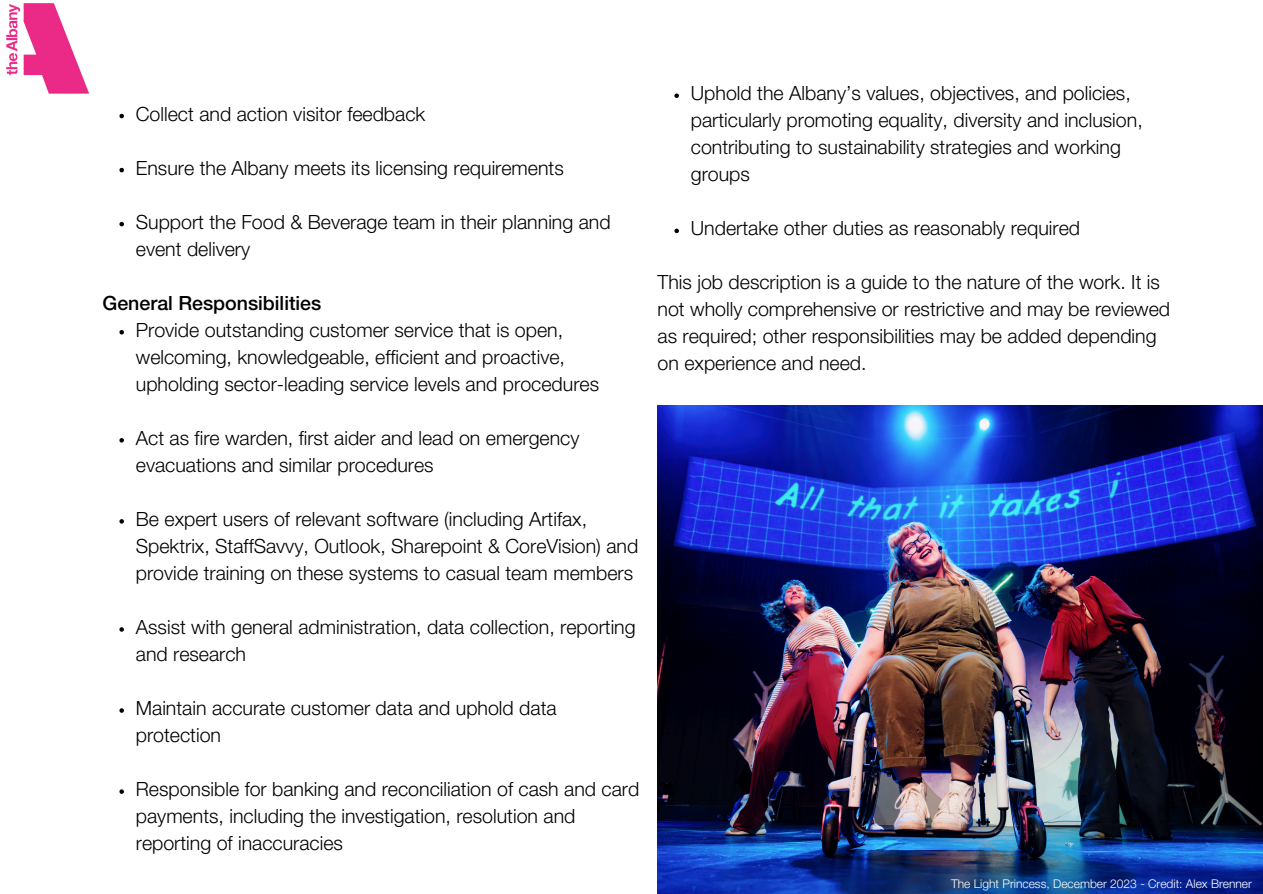
<style>
.page{position:relative;width:1263px;height:894px;background:#fff}
.page>*{position:absolute;margin:0;border:0;box-sizing:border-box;transform-origin:0 0}
.t1{font:300 19.65px/27px "Helvetica Neue LT Std";color:#000}
.t2{font:500 19.65px "Helvetica Neue LT Std";color:#000}
.t3{font:300 12px "Helvetica Neue LT Std";color:#fff}
</style>
<div class="page">
<img style="left:6px;top:3px;width:84px;height:91px">
<img style="left:658px;top:405px;width:605px;height:488px">
<svg style="left:119px;top:114px;width:5px;height:4px"></svg>
<svg style="left:119px;top:168px;width:5px;height:4px"></svg>
<svg style="left:119px;top:222px;width:5px;height:4px"></svg>
<svg style="left:119px;top:330px;width:5px;height:4px"></svg>
<svg style="left:119px;top:438px;width:5px;height:4px"></svg>
<svg style="left:119px;top:519px;width:5px;height:4px"></svg>
<svg style="left:119px;top:627px;width:5px;height:4px"></svg>
<svg style="left:119px;top:708px;width:5px;height:4px"></svg>
<svg style="left:119px;top:789px;width:5px;height:4px"></svg>
<svg style="left:674px;top:93px;width:5px;height:5px"></svg>
<svg style="left:674px;top:228px;width:5px;height:5px"></svg>
<p class="t1" style="left:136px;top:103px;width:291px">Collect and action visitor feedback</p>
<p class="t1" style="left:136px;top:157px;width:429px">Ensure the Albany meets its licensing requirements</p>
<h1 class="t1" style="left:136px;top:211px;width:476px">Support the Food &amp; Beverage team in their planning and event delivery</h1>
<p class="t2" style="left:103px;top:295px;width:220px">General Responsibilities</p>
<p class="t1" style="left:136px;top:319px;width:465px">Provide outstanding customer service that is open, welcoming, knowledgeable, efficient and proactive, upholding sector-leading service levels and procedures</p>
<p class="t1" style="left:136px;top:427px;width:445px">Act as fire warden, first aider and lead on emergency evacuations and similar procedures</p>
<p class="t1" style="left:136px;top:508px;width:504px">Be expert users of relevant software (including Artifax,<br>Spektrix, StaffSavvy, Outlook, Sharepoint &amp; CoreVision) and provide training on these systems to casual team members</p>
<p class="t1" style="left:136px;top:616px;width:501px">Assist with general administration, data collection, reporting and research</p>
<h2 class="t1" style="left:136px;top:697px;width:422px">Maintain accurate customer data and uphold data protection</h2>
<p class="t1" style="left:136px;top:778px;width:505px">Responsible for banking and reconciliation of cash and card payments, including the investigation, resolution and reporting of inaccuracies</p>
<p class="t1" style="left:691px;top:82px;width:453px">Uphold the Albany’s values, objectives, and policies, particularly promoting equality, diversity and inclusion, contributing to sustainability strategies and working groups</p>
<h2 class="t1" style="left:691px;top:217px;width:391px">Undertake other duties as reasonably required</h2>
<p class="t1" style="left:658px;top:271px;width:514px">This job description is a guide to the nature of the work. It is not wholly comprehensive or restrictive and may be reviewed as required; other responsibilities may be added depending on experience and need.</p>
<p class="t3" style="left:951px;top:878px;width:302px">The Light Princess, December 2023 - Credit: Alex Brenner</p>
</div>
